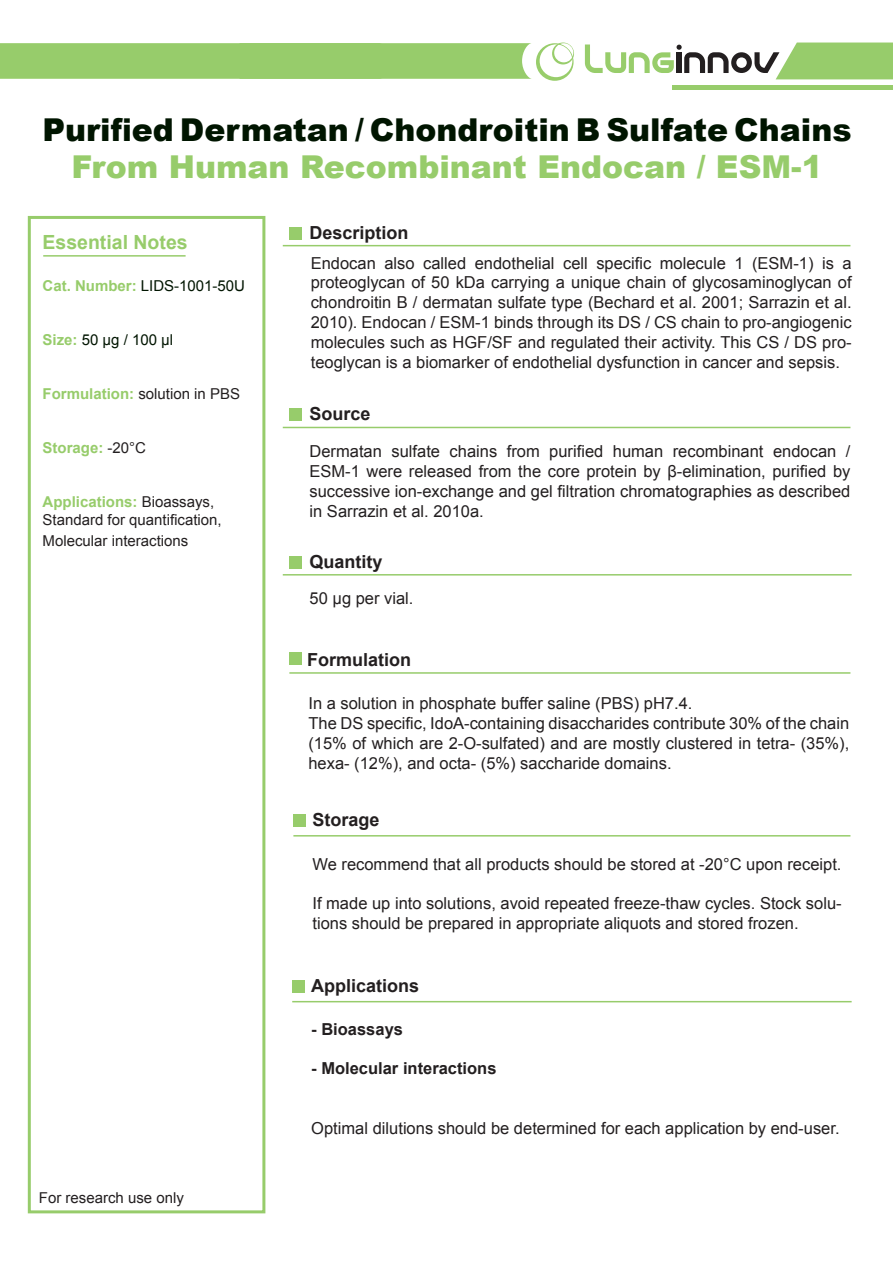
<style>
.page{position:relative;width:893px;height:1263px;background:#fff}
.page>*{position:absolute;margin:0;border:0;box-sizing:border-box;transform-origin:0 0}
.t1{font:900 31.5px "Arial";color:#001500}
.t2{font:900 31.5px "Arial";color:#97cc6b}
.t3{font:700 19.5px "Arial";color:#97cc6b}
.t4{font:700 18px "Arial";color:#231f20}
.t5{font:16.5px/19.8px "Arial";color:#231f20;text-align:justify}
.t6{font:700 16.5px "Arial";color:#231f20}
.t7{font:15px/18px "Arial";color:#231f20}
.t8{font:15px "Arial";color:#001500}
.t9{font:700 15px "Arial";color:#97cc6b}
.s1{font-weight:700;color:#97cc6b}
.s2{font-weight:400;color:#231f20}
</style>
<div class="page">
<hr style="left:283px;top:245px;width:567px;height:1px;background:#97cc6b">
<hr style="left:283px;top:427px;width:567px;height:1px;background:#97cc6b">
<hr style="left:289px;top:672px;width:561px;height:2px;background:#97cc6b">
<div style="left:289px;top:227px;width:13px;height:12px;background:#97cc6b"></div>
<div style="left:289px;top:409px;width:13px;height:12px;background:#97cc6b"></div>
<div style="left:289px;top:653px;width:13px;height:12px;background:#97cc6b"></div>
<div style="left:28px;top:216px;width:237px;height:997px;border:3px solid #97cc6b"></div>
<hr style="left:43px;top:255px;width:143px;height:2px;background:#97cc6b">
<hr style="left:283px;top:574px;width:569px;height:1px;background:#97cc6b">
<div style="left:289px;top:556px;width:13px;height:12px;background:#97cc6b"></div>
<div style="left:293px;top:814px;width:13px;height:13px;background:#97cc6b"></div>
<hr style="left:293px;top:835px;width:557px;height:1px;background:#97cc6b">
<div style="left:292px;top:980px;width:13px;height:13px;background:#97cc6b"></div>
<hr style="left:292px;top:1001px;width:560px;height:1px;background:#97cc6b">
<hr style="left:672px;top:86px;width:221px;height:4px;background:#97cc6b">
<svg style="left:0;top:43px;width:574px;height:38px;background:#a3d27d"></svg>
<svg style="left:585px;top:43px;width:308px;height:36px"></svg>
<p class="t1" style="left:43px;top:106px;width:811px">Purified Dermatan / Chondroitin B Sulfate Chains</p>
<p class="t2" style="left:71px;top:144px;width:753px">From Human Recombinant Endocan / ESM-1</p>
<p class="t3" style="left:43px;top:229px;width:147px">Essential Notes</p>
<p class="t8" style="left:43px;top:275px;width:204px"><span class="s1">Cat. Number:</span> LIDS-1001-50U</p>
<p class="t8" style="left:43px;top:329px;width:132px"><span class="s1">Size:</span> 50 µg / 100 µl</p>
<p class="t7" style="left:43px;top:384px;width:199px"><span class="s1">Formulation:</span> solution in PBS</p>
<p class="t9" style="left:43px;top:437px;width:105px">Storage: <span class="s2">-20°C</span></p>
<p class="t7" style="left:43px;top:492px;width:181px"><span class="s1">Applications:</span> Bioassays,<br>Standard for quantification,</p>
<p class="t7" style="left:43px;top:532px;width:147px">Molecular interactions</p>
<p class="t7" style="left:39px;top:1188px;width:147px">For research use only</p>
<p class="t4" style="left:310px;top:220px;width:101px">Description</p>
<p class="t5" style="left:311px;top:253px;width:542px">Endocan also called endothelial cell specific molecule 1 (ESM-1) is a proteoglycan of 50 kDa carrying a unique chain of glycosaminoglycan of chondroitin B / dermatan sulfate type (Bechard et al. 2001; Sarrazin et al.<br>2010). Endocan / ESM-1 binds through its DS / CS chain to pro-angiogenic molecules such as HGF/SF and regulated their activity. This CS / DS pro&shy;teoglycan is a biomarker of endothelial dysfunction in cancer and sepsis.</p>
<p class="t4" style="left:310px;top:402px;width:63px">Source</p>
<p class="t5" style="left:310px;top:442px;width:542px">Dermatan sulfate chains from purified human recombinant endocan / ESM-1 were released from the core protein by β-elimination, purified by successive ion-exchange and gel filtration chromatographies as described in Sarrazin et al. 2010a.</p>
<p class="t4" style="left:310px;top:549px;width:75px">Quantity</p>
<p class="t5" style="left:310px;top:589px;width:105px">50 µg per vial.</p>
<p class="t4" style="left:307px;top:647px;width:106px">Formulation</p>
<p class="t5" style="left:308px;top:694px;width:386px">In a solution in phosphate buffer saline (PBS) pH7.4.</p>
<p class="t5" style="left:308px;top:713px;width:542px">The DS specific, IdoA-containing disaccharides contribute 30% of the chain (15% of which are 2-O-sulfated) and are mostly clustered in tetra- (35%), hexa- (12%), and octa- (5%) saccharide domains.</p>
<p class="t4" style="left:312px;top:808px;width:69px">Storage</p>
<p class="t5" style="left:312px;top:854px;width:531px">We recommend that all products should be stored at -20°C upon receipt.</p>
<p class="t5" style="left:312px;top:894px;width:531px">If made up into solutions, avoid repeated freeze-thaw cycles. Stock solu&shy;tions should be prepared in appropriate aliquots and stored frozen.</p>
<p class="t4" style="left:311px;top:974px;width:110px">Applications</p>
<p class="t6" style="left:311px;top:1018px;width:93px">- Bioassays</p>
<p class="t6" style="left:311px;top:1057px;width:187px">- Molecular interactions</p>
<p class="t5" style="left:311px;top:1118px;width:530px">Optimal dilutions should be determined for each application by end-user.</p>
</div>
